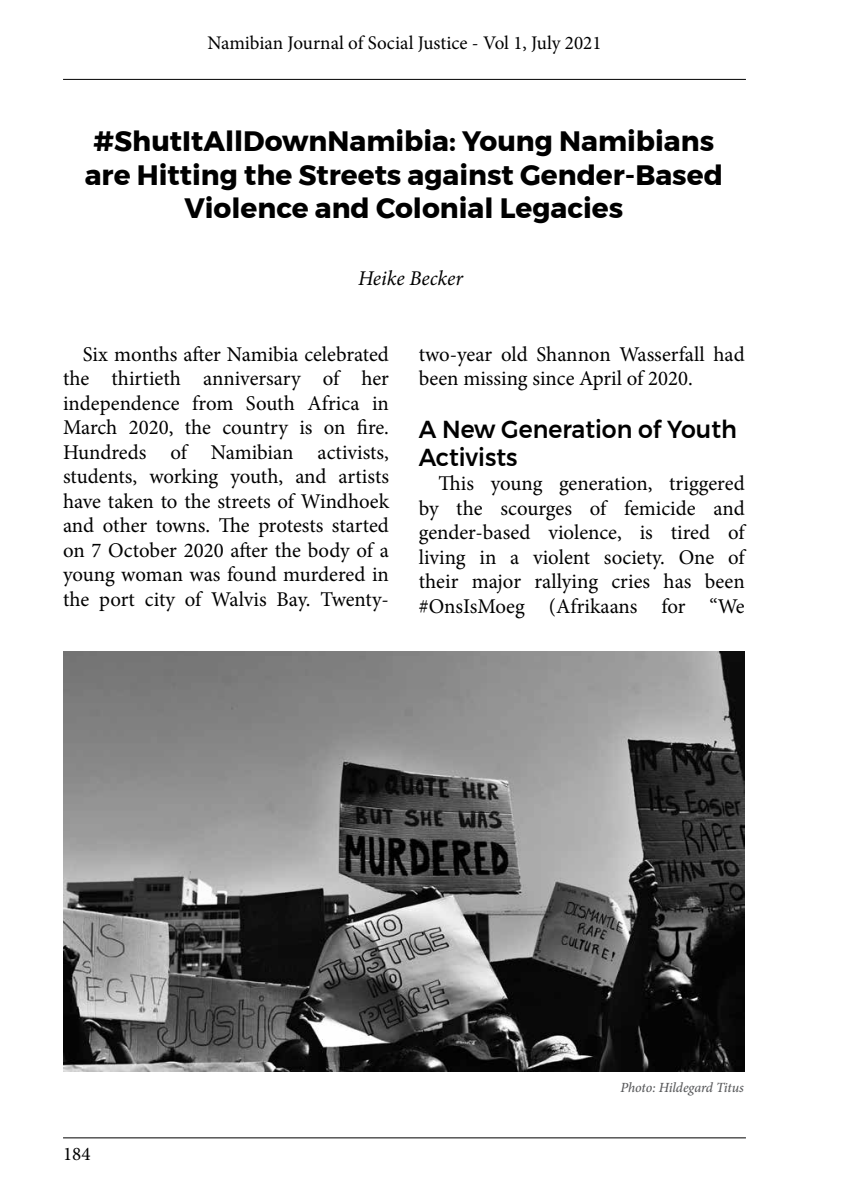
<style>
.page{position:relative;width:844px;height:1191px;background:#fff}
.page>*{position:absolute;margin:0;border:0;box-sizing:border-box;transform-origin:0 0}
.t1{font:700 28px/33.6px "Montserrat";color:#000;text-align:center}
.t2{font:500 24.5px/28px "Montserrat";color:#000;scale:.96 1}
.t3{font:21px/24.5px "Minion Pro";color:#000;text-align:justify}
.t4{font:italic 21px "Minion Pro";letter-spacing:-.005em;color:#000}
.t5{font:19.25px "Minion Pro";color:#000}
.t6{font:italic 500 14px "Minion Pro";letter-spacing:-.005em;color:#58595b}
</style>
<div class="page">
<hr style="left:63px;top:79px;width:682px;height:1px;background:#000">
<hr style="left:63px;top:1137px;width:682px;height:1px;background:#000">
<img style="left:63px;top:651px;width:680px;height:420px">
<p class="t5" style="left:207px;top:30px;width:395px">Namibian Journal of Social Justice - Vol 1, July 2021</p>
<h1 class="t1" style="left:85px;top:124px;width:639px">#ShutItAllDownNamibia: Young Namibians are Hitting the Streets against Gender-Based<br>Violence and Colonial Legacies</h1>
<p class="t4" style="left:358px;top:264px;width:106px">Heike Becker</p>
<p class="t3" style="left:63px;top:342px;width:327px;text-indent:20px">Six months after Namibia celebrated the thirtieth anniversary of her independence from South Africa in March 2020, the country is on fire.<br>Hundreds of Namibian activists, students, working youth, and artists have taken to the streets of Windhoek and other towns. The protests started on 7 October 2020 after the body of a young woman was found murdered in the port city of Walvis Bay. Twenty-</p>
<p class="t3" style="left:418px;top:342px;width:327px">two-year old Shannon Wasserfall had been missing since April of 2020.</p>
<p class="t2" style="left:418px;top:415px;width:333px">A New Generation of Youth<br>Activists</p>
<p class="t3" style="left:418px;top:471px;width:327px;text-indent:20px">This young generation, triggered by the scourges of femicide and gender-based violence, is tired of living in a violent society. One of their major rallying cries has been #OnsIsMoeg (Afrikaans for “We</p>
<p class="t5" style="left:63px;top:1141px;width:29px">184</p>
<p class="t6" style="left:620px;top:1077px;width:125px">Photo: Hildegard Titus</p>
</div>
